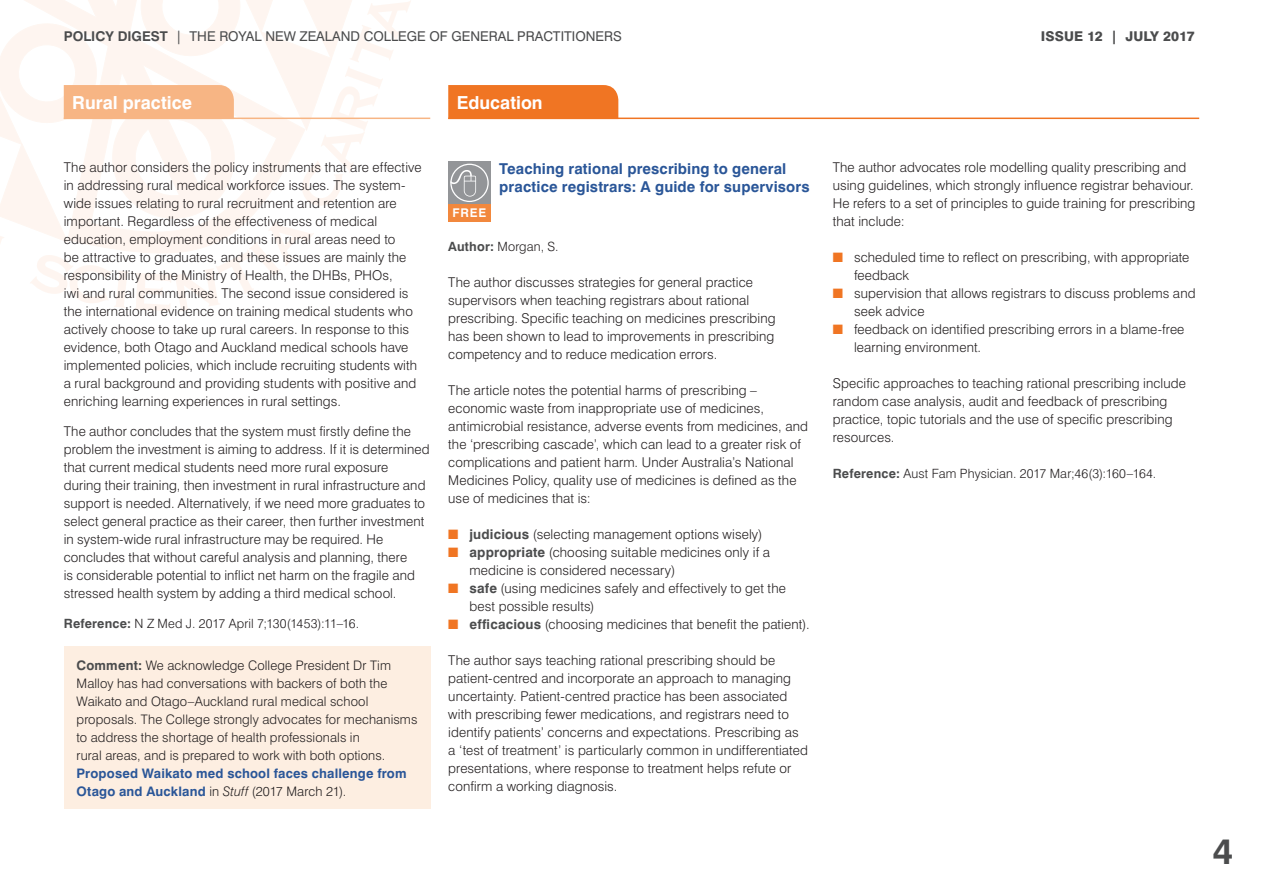
<style>
.page{position:relative;width:1263px;height:893px;background:#fff}
.page>*{position:absolute;margin:0;border:0;box-sizing:border-box;transform-origin:0 0}
.t1{font:700 36px "Swiss 721 BT";color:#4b4c4d}
.t2{font:700 18px "Swiss 721 BT";color:#fff}
.t3{font:700 15px/18px "Swiss 721 BT";letter-spacing:.01em;color:#2a5698}
.t4{font:300 13.5px/18px "Swiss 721 BT";letter-spacing:.01em;color:#231f20}
.t5{font:13.5px "Swiss 721 BT";color:#4b4c4d}
.t6{font:800 13.5px "Swiss 721 BT";color:#4b4c4d}
.t7{font:300 13.2px/18px "Swiss 721 BT";letter-spacing:.01em;color:#231f20}
.t8{font:700 13.2px/18px "Swiss 721 BT";letter-spacing:.015em;color:#2a5698}
.t9{font:300 12.75px "Swiss 721 BT";letter-spacing:.01em;color:#231f20}
.t10{font:700 12px "Swiss 721 BT";color:#fff}
.s1{font-weight:700}
.s2{font-weight:700;color:#4b4c4d}
.s3{font-weight:300;color:#231f20}
.s4{font-weight:300;font-style:italic;color:#231f20}
.s5{color:#f07523}
</style>
<div class="page">
<hr style="left:448px;top:118px;width:751px;height:1px;background:#f07523">
<div style="left:448px;top:85px;width:170px;height:34px;background:#f07523"></div>
<div style="left:448px;top:204px;width:43px;height:17px;background:#f2883d"></div>
<div style="left:448px;top:162px;width:43px;height:42px;background:#939598"></div>
<div style="left:450px;top:164px;width:39px;height:38px;border:1px solid #fff;border-radius:50%"></div>
<svg style="left:450px;top:170px;width:26px;height:27px"></svg>
<div style="left:64px;top:646px;width:366px;height:162px;background:#fdeee1"></div>
<hr style="left:64px;top:118px;width:366px;height:1px;background:#f7b584">
<svg style="left:0;top:0;width:411px;height:313px"></svg>
<p class="t5" style="left:64px;top:28px;width:559px"><span class="s1">POLICY DIGEST</span> | THE ROYAL NEW ZEALAND COLLEGE OF GENERAL PRACTITIONERS</p>
<p class="t6" style="left:1041px;top:28px;width:156px">ISSUE 12 | JULY 2017</p>
<h2 class="t2" style="left:72px;top:92px;width:121px">Rural practice</h2>
<h2 class="t2" style="left:457px;top:92px;width:87px">Education</h2>
<p class="t4" style="left:64px;top:159px;width:359px">The author considers the policy instruments that are effective in addressing rural medical workforce issues. The system&shy;wide issues relating to rural recruitment and retention are important. Regardless of the effectiveness of medical education, employment conditions in rural areas need to<br>be attractive to graduates, and these issues are mainly the responsibility of the Ministry of Health, the DHBs, PHOs,<br>iwi and rural communities. The second issue considered is the international evidence on training medical students who actively choose to take up rural careers. In response to this evidence, both Otago and Auckland medical schools have implemented policies, which include recruiting students with a rural background and providing students with positive and enriching learning experiences in rural settings.</p>
<p class="t4" style="left:64px;top:422px;width:367px">The author concludes that the system must firstly define the problem the investment is aiming to address. If it is determined that current medical students need more rural exposure<br>during their training, then investment in rural infrastructure and support is needed. Alternatively, if we need more graduates to select general practice as their career, then further investment in system-wide rural infrastructure may be required. He concludes that without careful analysis and planning, there<br>is considerable potential to inflict net harm on the fragile and stressed health system by adding a third medical school.</p>
<p class="t9" style="left:64px;top:616px;width:297px"><span class="s2">Reference:</span> N Z Med J. 2017 April 7;130(1453):11–16.</p>
<p class="t7" style="left:77px;top:656px;width:342px"><span class="s2">Comment:</span> We acknowledge College President Dr Tim Malloy has had conversations with backers of both the Waikato and Otago–Auckland rural medical school proposals. The College strongly advocates for mechanisms to address the shortage of health professionals in<br>rural areas, and is prepared to work with both options.</p>
<p class="t8" style="left:77px;top:764px;width:332px">Proposed Waikato med school faces challenge from<br>Otago and Auckland <span class="s3">in</span> <span class="s4">Stuff</span> <span class="s3">(2017 March 21).</span></p>
<p class="t10" style="left:453px;top:206px;width:35px">FREE</p>
<p class="t3" style="left:499px;top:159px;width:312px">Teaching rational prescribing to general practice registrars: A guide for supervisors</p>
<p class="t9" style="left:448px;top:239px;width:112px"><span class="s2">Author:</span> Morgan, S.</p>
<p class="t4" style="left:448px;top:273px;width:329px">The author discusses strategies for general practice supervisors when teaching registrars about rational prescribing. Specific teaching on medicines prescribing has been shown to lead to improvements in prescribing competency and to reduce medication errors.</p>
<p class="t4" style="left:448px;top:381px;width:361px">The article notes the potential harms of prescribing – economic waste from inappropriate use of medicines, antimicrobial resistance, adverse events from medicines, and the ‘prescribing cascade’, which can lead to a greater risk of complications and patient harm. Under Australia’s National Medicines Policy, quality use of medicines is defined as the use of medicines that is:</p>
<p class="t4" style="left:448px;top:525px;width:316px"><span class="s5">■</span> <span class="s2">judicious</span> (selecting management options wisely)</p>
<p class="t4" style="left:469px;top:543px;width:302px;text-indent:-21px"><span class="s5">■</span> <span class="s2">appropriate</span> (choosing suitable medicines only if a medicine is considered necessary)</p>
<p class="t4" style="left:469px;top:579px;width:318px;text-indent:-21px"><span class="s5">■</span> <span class="s2">safe</span> (using medicines safely and effectively to get the best possible results)</p>
<p class="t4" style="left:448px;top:615px;width:363px"><span class="s5">■</span> <span class="s2">efficacious</span> (choosing medicines that benefit the patient).</p>
<p class="t4" style="left:448px;top:651px;width:361px">The author says teaching rational prescribing should be patient-centred and incorporate an approach to managing uncertainty. Patient-centred practice has been associated with prescribing fewer medications, and registrars need to identify patients’ concerns and expectations. Prescribing as a ‘test of treatment’ is particularly common in undifferentiated presentations, where response to treatment helps refute or confirm a working diagnosis.</p>
<p class="t4" style="left:833px;top:158px;width:364px">The author advocates role modelling quality prescribing and using guidelines, which strongly influence registrar behaviour.<br>He refers to a set of principles to guide training for prescribing that include:</p>
<p class="t4" style="left:854px;top:248px;width:337px;text-indent:-21px"><span class="s5">■</span> scheduled time to reflect on prescribing, with appropriate feedback</p>
<p class="t4" style="left:854px;top:284px;width:343px;text-indent:-21px"><span class="s5">■</span> supervision that allows registrars to discuss problems and seek advice</p>
<p class="t4" style="left:854px;top:320px;width:332px;text-indent:-21px"><span class="s5">■</span> feedback on identified prescribing errors in a blame-free learning environment.</p>
<p class="t4" style="left:833px;top:374px;width:355px">Specific approaches to teaching rational prescribing include random case analysis, audit and feedback of prescribing practice, topic tutorials and the use of specific prescribing resources.</p>
<p class="t9" style="left:833px;top:466px;width:325px"><span class="s2">Reference:</span> Aust Fam Physician. 2017 Mar;46(3):160–164.</p>
<h1 class="t1" style="left:1213px;top:829px;width:22px">4</h1>
</div>
